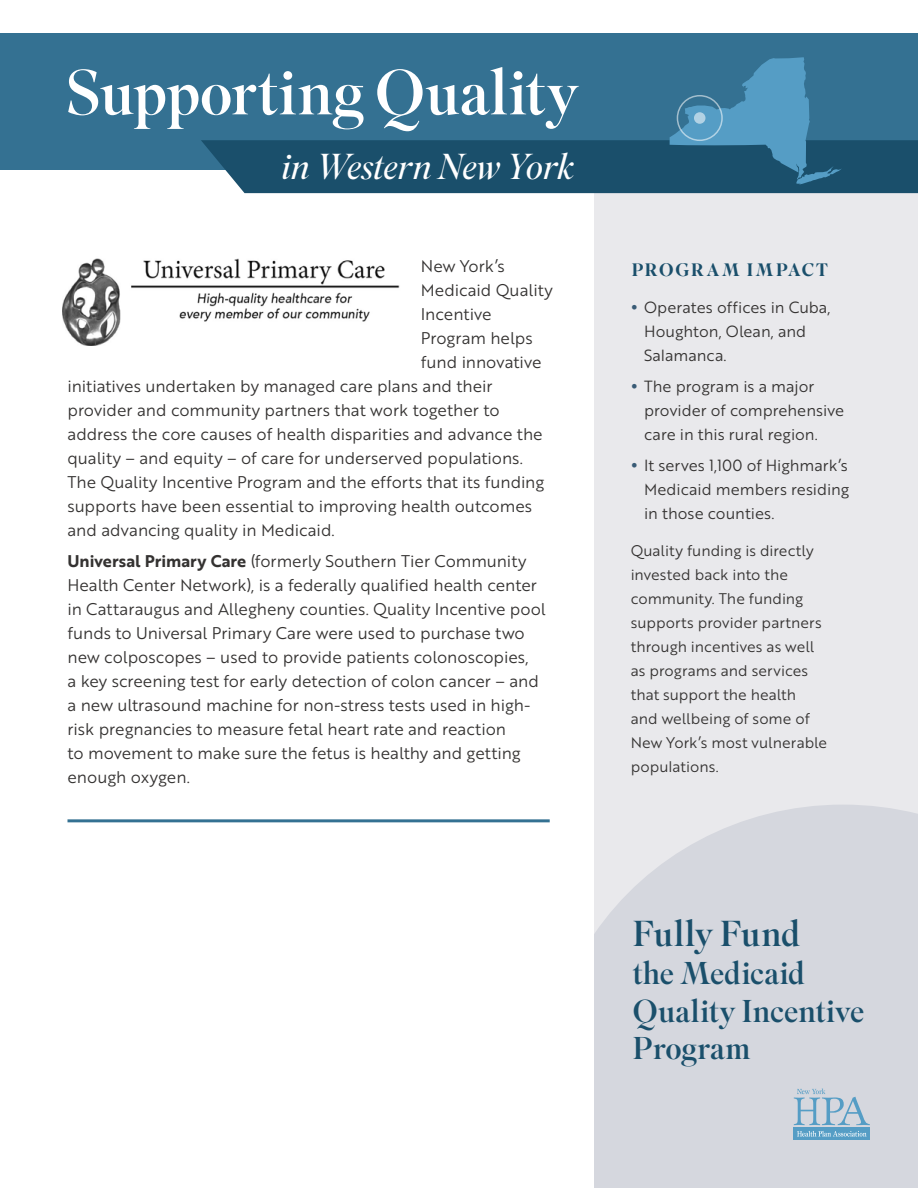
<style>
.page{position:relative;width:918px;height:1188px;background:#fff}
.page>*{position:absolute;margin:0;border:0;box-sizing:border-box;transform-origin:0 0}
.t1{font:63px "Superior Title";letter-spacing:-.01em;color:#fff}
.t2{font:italic 300 36px "Superior Title";letter-spacing:-.01em;color:#fff}
.t3{font:36px "Superior Title";letter-spacing:-.025em;color:#1a4f6b}
.t4{font:31.5px/37.8px "Superior Title";letter-spacing:-.005em;color:#1a4f6b}
.t5{font:500 18px "Superior Title";letter-spacing:.1em;color:#1a4f6b}
.t6{font:16.5px/24px "Brother 1816 Book";color:#343231}
.t7{font:15.75px/24px "Brother 1816 Book";color:#343231}
.t8{font:15px/24px "Brother 1816 Book";letter-spacing:.005em;color:#343231}
.s1{font-family:"Brother 1816 Bold"}
</style>
<div class="page">
<div style="left:594px;top:193px;width:324px;height:995px;background:#e9e9ec"></div>
<svg style="left:594px;top:805px;width:324px;height:383px;background:#d6d8df"></svg>
<div style="left:0;top:33px;width:918px;height:136px;background:#347192"></div>
<div style="left:794px;top:1128px;width:76px;height:12px;background:#559dc5"></div>
<svg style="left:797px;top:1131px;width:70px;height:6px"></svg>
<svg style="left:794px;top:1088px;width:76px;height:37px;background:#b6c9d7"></svg>
<hr style="left:68px;top:819px;width:482px;height:3px;background:#347192">
<svg style="left:201px;top:57px;width:717px;height:136px"></svg>
<svg style="left:694px;top:112px;width:12px;height:12px"></svg>
<div style="left:677px;top:95px;width:46px;height:46px;border:2px solid #fff;border-radius:50%"></div>
<img style="left:62px;top:258px;width:338px;height:87px">
<h1 class="t1" style="left:65px;top:55px;width:516px">Supporting Quality</h1>
<h2 class="t2" style="left:281px;top:145px;width:294px">in Western New York</h2>
<p class="t6" style="left:421px;top:254px;width:86px">New York’s</p>
<p class="t5" style="left:632px;top:259px;width:197px">PROGRAM IMPACT</p>
<p class="t6" style="left:421px;top:278px;width:133px">Medicaid Quality</p>
<p class="t6" style="left:421px;top:302px;width:72px">Incentive</p>
<p class="t6" style="left:421px;top:326px;width:113px">Program helps</p>
<p class="t6" style="left:421px;top:350px;width:122px">fund innovative</p>
<p class="t6" style="left:68px;top:374px;width:427px">initiatives undertaken by managed care plans and their</p>
<p class="t6" style="left:68px;top:398px;width:434px">provider and community partners that work together to</p>
<p class="t6" style="left:68px;top:422px;width:477px">address the core causes of health disparities and advance the</p>
<p class="t6" style="left:68px;top:446px;width:457px">quality – and equity – of care for underserved populations.</p>
<p class="t6" style="left:68px;top:470px;width:478px">The Quality Incentive Program and the efforts that its funding</p>
<p class="t6" style="left:68px;top:494px;width:466px">supports have been essential to improving health outcomes</p>
<p class="t6" style="left:68px;top:518px;width:269px">and advancing quality in Medicaid.</p>
<p class="t6" style="left:68px;top:548px;width:480px"><span class="s1">Universal Primary Care</span> (formerly Southern Tier Community Health Center Network), is a federally qualified health center in Cattaraugus and Allegheny counties. Quality Incentive pool funds to Universal Primary Care were used to purchase two new colposcopes – used to provide patients colonoscopies,<br>a key screening test for early detection of colon cancer – and a new ultrasound machine for non-stress tests used in high&shy;risk pregnancies to measure fetal heart rate and reaction<br>to movement to make sure the fetus is healthy and getting enough oxygen.</p>
<p class="t7" style="left:644px;top:295px;width:188px">Operates offices in Cuba,<br>Houghton, Olean, and<br>Salamanca.</p>
<p class="t7" style="left:644px;top:374px;width:201px">The program is a major provider of comprehensive care in this rural region.</p>
<p class="t7" style="left:644px;top:452px;width:207px;text-align:justify">It serves 1,100 of Highmark’s Medicaid members residing in those counties.</p>
<p class="t8" style="left:631px;top:538px;width:198px">Quality funding is directly invested back into the community. The funding supports provider partners through incentives as well as programs and services that support the health<br>and wellbeing of some of<br>New York’s most vulnerable populations.</p>
<h2 class="t3" style="left:633px;top:912px;width:169px">Fully Fund</h2>
<h3 class="t4" style="left:633px;top:955px;width:233px">the Medicaid<br>Quality Incentive<br>Program</h3>
</div>
